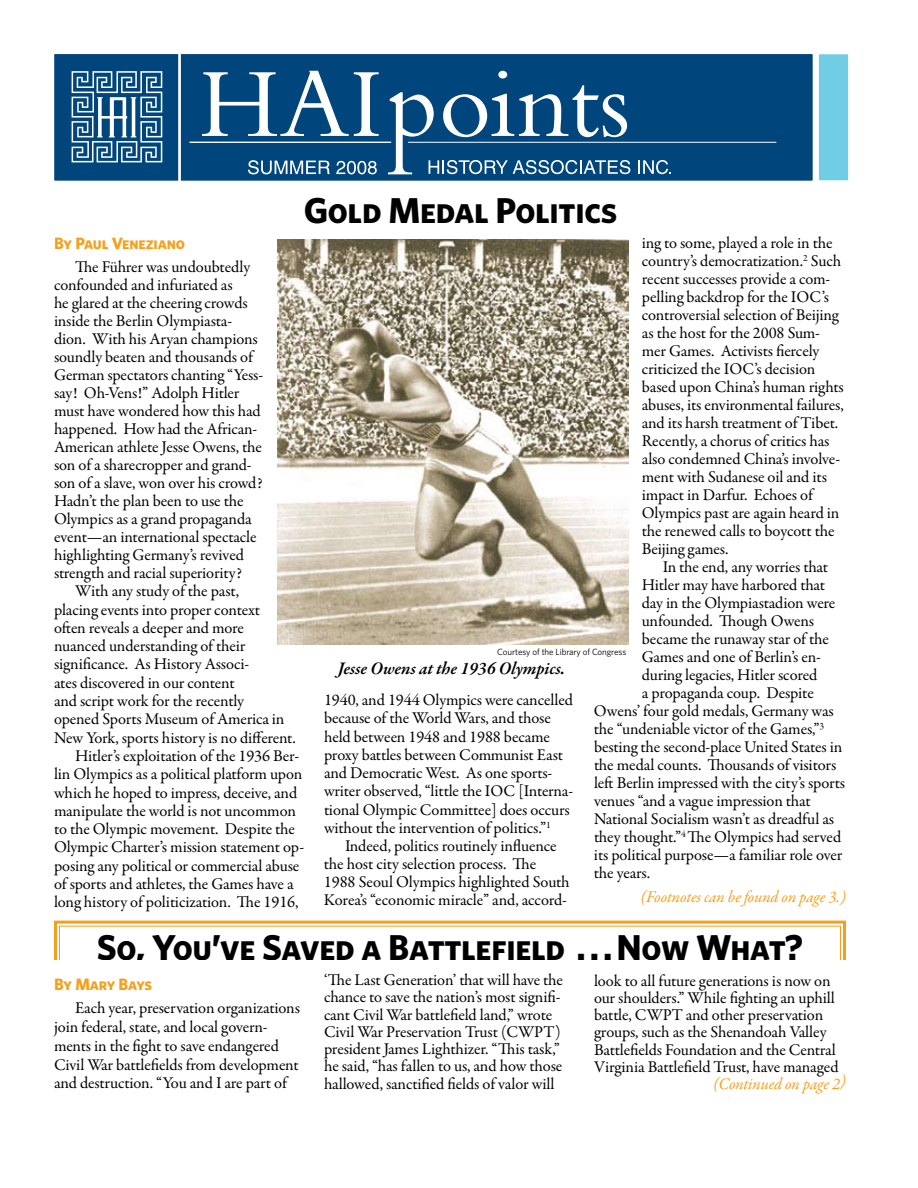
<style>
.page{position:relative;width:918px;height:1188px;background:#fff}
.page>*{position:absolute;margin:0;border:0;box-sizing:border-box;transform-origin:0 0}
.t1{font:700 36px "Whitney";letter-spacing:-.01em;color:#000}
.t2{font:italic 600 18px "Garamond Premr Pro";letter-spacing:-.01em;color:#000}
.t3{font:16.5px/18px "Garamond Premr Pro";letter-spacing:-.01em;color:#000}
.t4{font:italic 16.5px "Garamond Premr Pro";letter-spacing:-.01em;color:#f5a01a}
.t5{font:700 16.5px "Whitney";letter-spacing:-.01em;color:#f5a01a}
.t6{font:9px "Whitney";letter-spacing:-.01em;color:#000}
</style>
<div class="page">
<img style="left:277px;top:239px;width:351px;height:406px">
<div style="left:54px;top:54px;width:759px;height:127px;background:#00457c"></div>
<svg style="left:72px;top:71px;width:90px;height:91px"></svg>
<hr style="left:178px;top:39px;width:3px;height:145px;background:#fff">
<hr style="left:190px;top:142px;width:201px;height:1px;background:#fff">
<hr style="left:408px;top:142px;width:368px;height:1px;background:#fff">
<div style="left:819px;top:54px;width:29px;height:126px;background:#70cde3"></div>
<svg style="left:202px;top:71px;width:177px;height:65px"></svg>
<svg style="left:388px;top:71px;width:242px;height:103px;background:#316995"></svg>
<svg style="left:638px;top:160px;width:33px;height:14px"></svg>
<svg style="left:248px;top:160px;width:82px;height:14px"></svg>
<svg style="left:336px;top:161px;width:41px;height:13px"></svg>
<svg style="left:54px;top:920px;width:792px;height:40px"></svg>
<h1 class="t1" style="left:304px;top:186px;width:315px">Gold Medal Politics</h1>
<p class="t5" style="left:54px;top:233px;width:133px">By Paul Veneziano</p>
<p class="t3" style="left:54px;top:258px;width:211px;text-indent:21px">The Führer was undoubtedly confounded and infuriated as<br>he glared at the cheering crowds inside the Berlin Olympiasta&shy;dion. With his Aryan champions soundly beaten and thousands of<br>German spectators chanting “Yess&shy;say! Oh-Vens!” Adolph Hitler must have wondered how this had happened. How had the African-<br>American athlete Jesse Owens, the son of a sharecropper and grand&shy;son of a slave, won over his crowd?<br>Hadn’t the plan been to use the<br>Olympics as a grand propaganda event—an international spectacle highlighting Germany’s revived strength and racial superiority?</p>
<p class="t3" style="left:75px;top:582px;width:166px">With any study of the past,</p>
<p class="t3" style="left:54px;top:601px;width:208px">placing events into proper context</p>
<p class="t3" style="left:54px;top:619px;width:192px">often reveals a deeper and more</p>
<p class="t3" style="left:54px;top:637px;width:193px">nuanced understanding of their</p>
<p class="t3" style="left:54px;top:656px;width:197px">significance. As History Associ-</p>
<p class="t3" style="left:54px;top:674px;width:182px">ates discovered in our content</p>
<p class="t3" style="left:54px;top:692px;width:192px">and script work for the recently</p>
<p class="t3" style="left:54px;top:711px;width:232px">opened Sports Museum of America in</p>
<p class="t3" style="left:54px;top:729px;width:243px">New York, sports history is no different.</p>
<p class="t3" style="left:75px;top:747px;width:226px">Hitler’s exploitation of the 1936 Ber-</p>
<p class="t3" style="left:54px;top:765px;width:250px">lin Olympics as a political platform upon</p>
<p class="t3" style="left:54px;top:784px;width:245px">which he hoped to impress, deceive, and</p>
<p class="t3" style="left:54px;top:802px;width:244px">manipulate the world is not uncommon</p>
<p class="t3" style="left:54px;top:820px;width:243px">to the Olympic movement. Despite the</p>
<p class="t3" style="left:54px;top:839px;width:252px">Olympic Charter’s mission statement op-</p>
<p class="t3" style="left:54px;top:857px;width:247px">posing any political or commercial abuse</p>
<p class="t3" style="left:54px;top:875px;width:241px">of sports and athletes, the Games have a</p>
<p class="t3" style="left:54px;top:894px;width:246px">long history of politicization. The 1916,</p>
<p class="t3" style="left:642px;top:234px;width:204px">ing to some, played a role in the country’s democratization.<sup>2</sup> Such recent successes provide a com&shy;pelling backdrop for the IOC’s controversial selection of Beijing as the host for the 2008 Sum&shy;mer Games. Activists fiercely criticized the IOC’s decision based upon China’s human rights abuses, its environmental failures, and its harsh treatment of Tibet.<br>Recently, a chorus of critics has also condemned China’s involve&shy;ment with Sudanese oil and its impact in Darfur. Echoes of<br>Olympics past are again heard in the renewed calls to boycott the<br>Beijing games.</p>
<p class="t3" style="left:663px;top:558px;width:167px">In the end, any worries that</p>
<p class="t3" style="left:642px;top:576px;width:185px">Hitler may have harbored that</p>
<p class="t3" style="left:642px;top:594px;width:195px">day in the Olympiastadion were</p>
<p class="t3" style="left:642px;top:612px;width:174px">unfounded. Though Owens</p>
<p class="t3" style="left:642px;top:630px;width:189px">became the runaway star of the</p>
<p class="t3" style="left:642px;top:648px;width:181px">Games and one of Berlin’s en-</p>
<p class="t3" style="left:642px;top:666px;width:177px">during legacies, Hitler scored</p>
<p class="t3" style="left:642px;top:684px;width:174px">a propaganda coup. Despite</p>
<p class="t3" style="left:594px;top:702px;width:241px">Owens’ four gold medals, Germany was</p>
<p class="t3" style="left:594px;top:720px;width:232px">the “undeniable victor of the Games,”<sup>3</sup></p>
<p class="t3" style="left:594px;top:738px;width:250px">besting the second-place United States in</p>
<p class="t3" style="left:594px;top:756px;width:244px">the medal counts. Thousands of visitors</p>
<p class="t3" style="left:594px;top:774px;width:253px">left Berlin impressed with the city’s sports</p>
<p class="t3" style="left:594px;top:792px;width:218px">venues “and a vague impression that</p>
<p class="t3" style="left:594px;top:810px;width:242px">National Socialism wasn’t as dreadful as</p>
<p class="t3" style="left:594px;top:828px;width:249px">they thought.”<sup>4</sup> The Olympics had served</p>
<p class="t3" style="left:594px;top:846px;width:250px">its political purpose—a familiar role over</p>
<p class="t3" style="left:594px;top:864px;width:58px">the years.</p>
<p class="t4" style="left:640px;top:887px;width:207px">(Footnotes can be found on page 3.)</p>
<p class="t6" style="left:497px;top:646px;width:130px">Courtesy of the Library of Congress</p>
<p class="t2" style="left:338px;top:658px;width:229px">Jesse Owens at the 1936 Olympics.</p>
<p class="t3" style="left:324px;top:691px;width:251px">1940, and 1944 Olympics were cancelled because of the World Wars, and those held between 1948 and 1988 became proxy battles between Communist East and Democratic West. As one sports&shy;writer observed, “little the IOC [Interna&shy;tional Olympic Committee] does occurs without the intervention of politics.”<sup>1</sup></p>
<p class="t3" style="left:324px;top:837px;width:247px;text-indent:21px">Indeed, politics routinely influence the host city selection process. The 1988 Seoul Olympics highlighted South Korea’s “economic miracle” and, accord-</p>
<h1 class="t1" style="left:97px;top:923px;width:708px">So, You’ve Saved a Battlefield . . . Now What?</h1>
<p class="t5" style="left:54px;top:973px;width:100px">By Mary Bays</p>
<p class="t3" style="left:54px;top:999px;width:247px;line-height:18.8px;text-indent:21px">Each year, preservation organizations join federal, state, and local govern&shy;ments in the fight to save endangered Civil War battlefields from development and destruction. “You and I are part of</p>
<p class="t3" style="left:324px;top:972px;width:241px;line-height:17.2px">‘The Last Generation’ that will have the chance to save the nation’s most signifi&shy;cant Civil War battlefield land,” wrote Civil War Preservation Trust (CWPT) president James Lighthizer. “This task,” he said, “has fallen to us, and how those hallowed, sanctified fields of valor will</p>
<p class="t3" style="left:594px;top:972px;width:246px;line-height:17.2px">look to all future generations is now on our shoulders.” While fighting an uphill battle, CWPT and other preservation groups, such as the Shenandoah Valley Battlefields Foundation and the Central Virginia Battlefield Trust, have managed</p>
<p class="t4" style="left:713px;top:1074px;width:134px">(Continued on page 2)</p>
</div>
